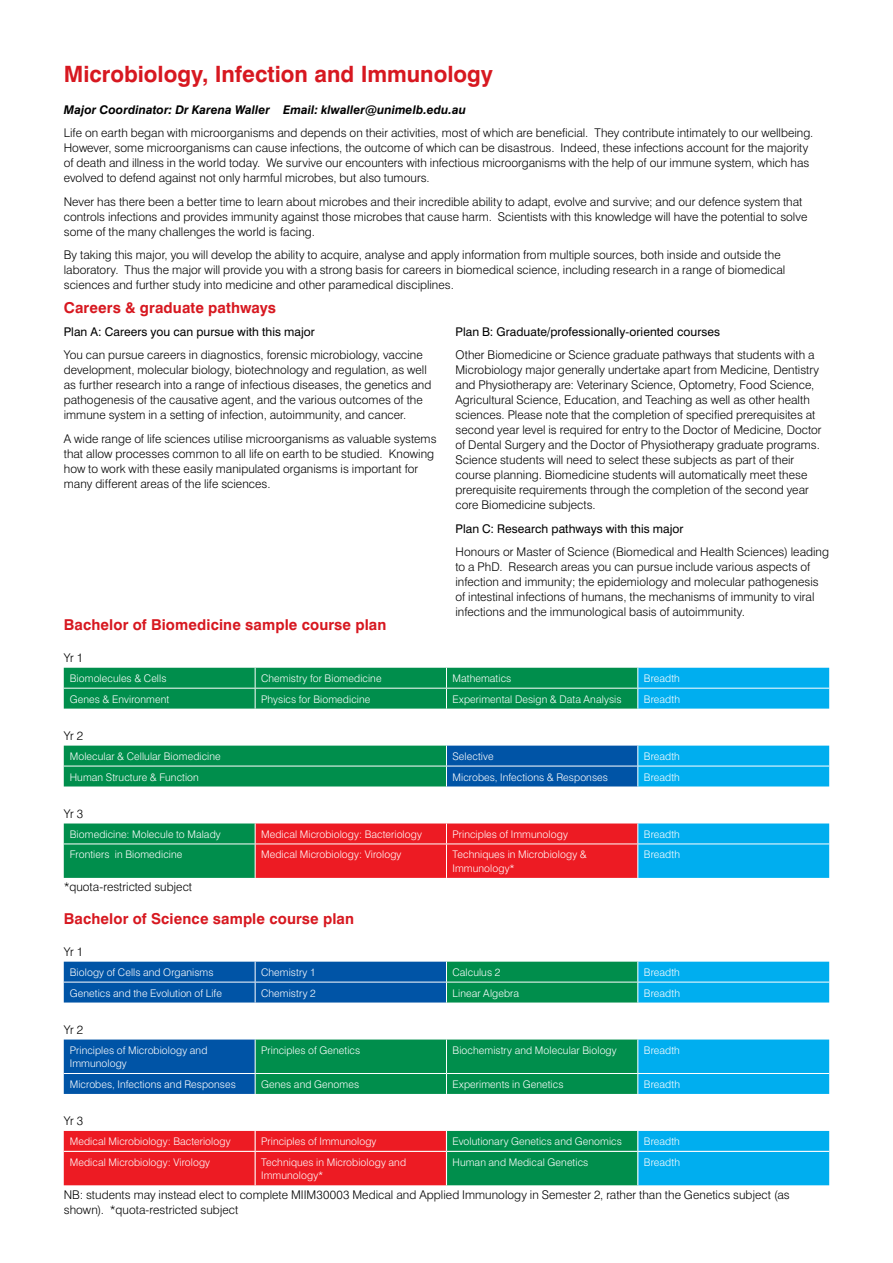
<style>
.page{position:relative;width:893px;height:1263px;background:#fff}
.page>*{position:absolute;margin:0;border:0;box-sizing:border-box;transform-origin:0 0}
.t1{font:700 22.5px "Swiss 721 BT";color:#d71820}
.t2{font:700 15px "Swiss 721 BT";letter-spacing:.005em;color:#d71820}
.t3{font:300 12px/15px "Swiss 721 BT";color:#000}
.t4{font:12px "Swiss 721 BT";letter-spacing:.005em;color:#000}
.t5{font:italic 700 12px "Swiss 721 BT";letter-spacing:.005em;color:#000}
.t6{font:300 10.5px/13.5px "Swiss 721 BT";letter-spacing:.005em;color:#fff}
</style>
<div class="page">
<svg style="left:64px;top:668px;width:765px;height:41px;background:#099979"></svg>
<svg style="left:64px;top:746px;width:765px;height:40px;background:#078a8e"></svg>
<svg style="left:64px;top:823px;width:765px;height:55px;background:#796063"></svg>
<hr style="left:64px;top:843px;width:191px;height:1px;background:#fff">
<hr style="left:255px;top:843px;width:191px;height:1px;background:#fff">
<hr style="left:255px;top:844px;width:1px;height:34px;background:#fff">
<hr style="left:446px;top:843px;width:192px;height:1px;background:#fff">
<hr style="left:446px;top:844px;width:1px;height:34px;background:#fff">
<hr style="left:638px;top:843px;width:191px;height:1px;background:#fff">
<hr style="left:637px;top:844px;width:1px;height:34px;background:#fff">
<svg style="left:64px;top:962px;width:765px;height:40px;background:#077ca4"></svg>
<svg style="left:64px;top:1039px;width:765px;height:55px;background:#088b8f"></svg>
<svg style="left:64px;top:1131px;width:765px;height:54px;background:#775d60"></svg>
<hr style="left:64px;top:1151px;width:191px;height:1px;background:#fff">
<hr style="left:255px;top:1151px;width:191px;height:1px;background:#fff">
<hr style="left:255px;top:1152px;width:1px;height:33px;background:#fff">
<hr style="left:446px;top:1151px;width:192px;height:1px;background:#fff">
<hr style="left:446px;top:1152px;width:1px;height:33px;background:#fff">
<hr style="left:638px;top:1151px;width:191px;height:1px;background:#fff">
<hr style="left:637px;top:1152px;width:1px;height:33px;background:#fff">
<h1 class="t1" style="left:64px;top:60px;width:431px">Microbiology, Infection and Immunology</h1>
<p class="t5" style="left:64px;top:102px;width:404px">Major Coordinator: Dr Karena Waller Email: klwaller@unimelb.edu.au</p>
<p class="t3" style="left:64px;top:125px;width:751px">Life on earth began with microorganisms and depends on their activities, most of which are beneficial. They contribute intimately to our wellbeing.<br>However, some microorganisms can cause infections, the outcome of which can be disastrous. Indeed, these infections account for the majority of death and illness in the world today. We survive our encounters with infectious microorganisms with the help of our immune system, which has evolved to defend against not only harmful microbes, but also tumours.</p>
<p class="t3" style="left:64px;top:194px;width:745px">Never has there been a better time to learn about microbes and their incredible ability to adapt, evolve and survive; and our defence system that controls infections and provides immunity against those microbes that cause harm. Scientists with this knowledge will have the potential to solve some of the many challenges the world is facing.</p>
<p class="t3" style="left:64px;top:248px;width:723px">By taking this major, you will develop the ability to acquire, analyse and apply information from multiple sources, both inside and outside the laboratory. Thus the major will provide you with a strong basis for careers in biomedical science, including research in a range of biomedical sciences and further study into medicine and other paramedical disciplines.</p>
<p class="t2" style="left:64px;top:298px;width:214px">Careers &amp; graduate pathways</p>
<p class="t4" style="left:64px;top:324px;width:253px">Plan A: Careers you can pursue with this major</p>
<p class="t3" style="left:64px;top:347px;width:369px">You can pursue careers in diagnostics, forensic microbiology, vaccine development, molecular biology, biotechnology and regulation, as well as further research into a range of infectious diseases, the genetics and pathogenesis of the causative agent, and the various outcomes of the immune system in a setting of infection, autoimmunity, and cancer.</p>
<p class="t3" style="left:64px;top:431px;width:374px">A wide range of life sciences utilise microorganisms as valuable systems that allow processes common to all life on earth to be studied. Knowing how to work with these easily manipulated organisms is important for many different areas of the life sciences.</p>
<p class="t4" style="left:455px;top:324px;width:266px">Plan B: Graduate/professionally-oriented courses</p>
<p class="t3" style="left:455px;top:347px;width:368px">Other Biomedicine or Science graduate pathways that students with a Microbiology major generally undertake apart from Medicine, Dentistry and Physiotherapy are: Veterinary Science, Optometry, Food Science, Agricultural Science, Education, and Teaching as well as other health sciences. Please note that the completion of specified prerequisites at second year level is required for entry to the Doctor of Medicine, Doctor of Dental Surgery and the Doctor of Physiotherapy graduate programs.<br>Science students will need to select these subjects as part of their course planning. Biomedicine students will automatically meet these prerequisite requirements through the completion of the second year core Biomedicine subjects.</p>
<p class="t4" style="left:455px;top:521px;width:230px">Plan C: Research pathways with this major</p>
<p class="t3" style="left:455px;top:544px;width:375px">Honours or Master of Science (Biomedical and Health Sciences) leading to a PhD. Research areas you can pursue include various aspects of infection and immunity; the epidemiology and molecular pathogenesis of intestinal infections of humans, the mechanisms of immunity to viral infections and the immunological basis of autoimmunity.</p>
<p class="t2" style="left:64px;top:615px;width:324px">Bachelor of Biomedicine sample course plan</p>
<p class="t3" style="left:64px;top:650px;width:21px">Yr 1</p>
<p class="t6" style="left:70px;top:672px;width:98px">Biomolecules &amp; Cells</p>
<p class="t6" style="left:261px;top:672px;width:122px">Chemistry for Biomedicine</p>
<p class="t6" style="left:452px;top:672px;width:60px">Mathematics</p>
<p class="t6" style="left:644px;top:672px;width:38px">Breadth</p>
<p class="t6" style="left:70px;top:692px;width:101px">Genes &amp; Environment</p>
<p class="t6" style="left:261px;top:692px;width:111px">Physics for Biomedicine</p>
<p class="t6" style="left:452px;top:692px;width:170px">Experimental Design &amp; Data Analysis</p>
<p class="t6" style="left:644px;top:692px;width:38px">Breadth</p>
<p class="t3" style="left:64px;top:728px;width:21px">Yr 2</p>
<p class="t6" style="left:70px;top:749px;width:152px">Molecular &amp; Cellular Biomedicine</p>
<p class="t6" style="left:452px;top:749px;width:43px">Selective</p>
<p class="t6" style="left:644px;top:749px;width:38px">Breadth</p>
<p class="t6" style="left:70px;top:770px;width:131px">Human Structure &amp; Function</p>
<p class="t6" style="left:452px;top:770px;width:157px">Microbes, Infections &amp; Responses</p>
<p class="t6" style="left:644px;top:770px;width:38px">Breadth</p>
<p class="t3" style="left:64px;top:806px;width:21px">Yr 3</p>
<p class="t6" style="left:70px;top:827px;width:153px">Biomedicine: Molecule to Malady</p>
<p class="t6" style="left:261px;top:827px;width:162px">Medical Microbiology: Bacteriology</p>
<p class="t6" style="left:452px;top:827px;width:117px">Principles of Immunology</p>
<p class="t6" style="left:644px;top:827px;width:38px">Breadth</p>
<p class="t6" style="left:70px;top:848px;width:114px">Frontiers in Biomedicine</p>
<p class="t6" style="left:261px;top:848px;width:142px">Medical Microbiology: Virology</p>
<p class="t6" style="left:452px;top:848px;width:136px">Techniques in Microbiology &amp;<br>Immunology*</p>
<p class="t6" style="left:644px;top:848px;width:38px">Breadth</p>
<p class="t3" style="left:64px;top:879px;width:130px">*quota-restricted subject</p>
<p class="t2" style="left:64px;top:909px;width:292px">Bachelor of Science sample course plan</p>
<p class="t3" style="left:64px;top:944px;width:21px">Yr 1</p>
<p class="t6" style="left:70px;top:965px;width:145px">Biology of Cells and Organisms</p>
<p class="t6" style="left:261px;top:965px;width:56px">Chemistry 1</p>
<p class="t6" style="left:452px;top:965px;width:49px">Calculus 2</p>
<p class="t6" style="left:644px;top:965px;width:38px">Breadth</p>
<p class="t6" style="left:70px;top:986px;width:154px">Genetics and the Evolution of Life</p>
<p class="t6" style="left:261px;top:986px;width:56px">Chemistry 2</p>
<p class="t6" style="left:452px;top:986px;width:68px">Linear Algebra</p>
<p class="t6" style="left:644px;top:986px;width:38px">Breadth</p>
<p class="t3" style="left:64px;top:1022px;width:21px">Yr 2</p>
<p class="t6" style="left:70px;top:1043px;width:139px">Principles of Microbiology and<br>Immunology</p>
<p class="t6" style="left:261px;top:1043px;width:101px">Principles of Genetics</p>
<p class="t6" style="left:452px;top:1043px;width:166px">Biochemistry and Molecular Biology</p>
<p class="t6" style="left:644px;top:1043px;width:38px">Breadth</p>
<p class="t6" style="left:70px;top:1077px;width:168px">Microbes, Infections and Responses</p>
<p class="t6" style="left:261px;top:1077px;width:100px">Genes and Genomes</p>
<p class="t6" style="left:452px;top:1077px;width:113px">Experiments in Genetics</p>
<p class="t6" style="left:644px;top:1077px;width:38px">Breadth</p>
<p class="t3" style="left:64px;top:1113px;width:21px">Yr 3</p>
<p class="t6" style="left:70px;top:1135px;width:162px">Medical Microbiology: Bacteriology</p>
<p class="t6" style="left:261px;top:1135px;width:117px">Principles of Immunology</p>
<p class="t6" style="left:452px;top:1135px;width:171px">Evolutionary Genetics and Genomics</p>
<p class="t6" style="left:644px;top:1135px;width:38px">Breadth</p>
<p class="t6" style="left:70px;top:1155px;width:142px">Medical Microbiology: Virology</p>
<p class="t6" style="left:261px;top:1155px;width:146px">Techniques in Microbiology and<br>Immunology*</p>
<p class="t6" style="left:452px;top:1155px;width:137px">Human and Medical Genetics</p>
<p class="t6" style="left:644px;top:1155px;width:38px">Breadth</p>
<p class="t3" style="left:64px;top:1187px;width:727px">NB: students may instead elect to complete MIIM30003 Medical and Applied Immunology in Semester 2, rather than the Genetics subject (as shown). *quota-restricted subject</p>
</div>
